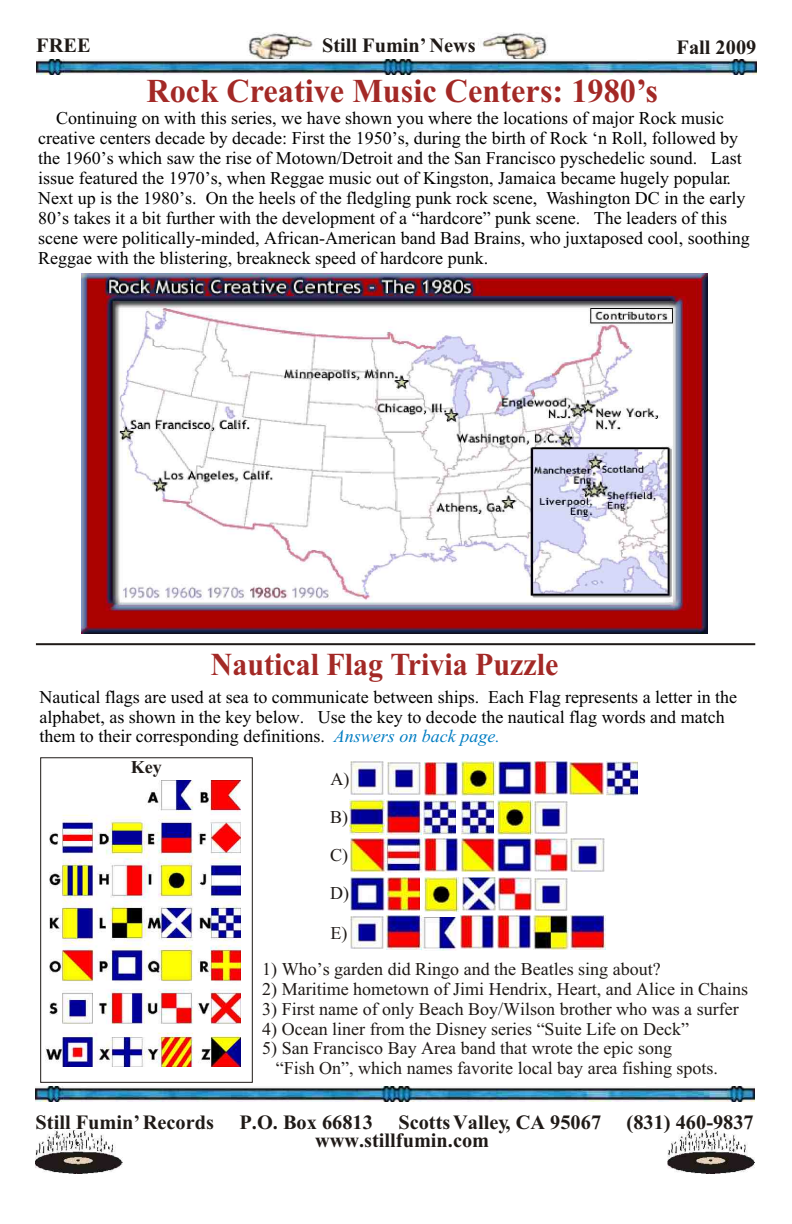
<style>
.page{position:relative;width:792px;height:1224px;background:#fff}
.page>*{position:absolute;margin:0;border:0;box-sizing:border-box;transform-origin:0 0}
.t1{font:700 33.4px "Times New Roman";color:#a32926}
.t2{font:700 32px "Times New Roman";color:#a32926;scale:.94 1}
.t3{font:700 20.4px "Times New Roman";color:#1f1a17}
.t4{font:18px/20px "Times New Roman";color:#000}
.t5{font:18px/20px "Times New Roman";color:#1f1a17}
.t6{font:700 18px "Times New Roman";color:#1f1a17}
.s1{font-style:italic;color:#007dc2}
</style>
<div class="page">
<img style="left:247px;top:32px;width:301px;height:28px">
<img style="left:37px;top:60px;width:719px;height:14px">
<img style="left:35px;top:1087px;width:719px;height:14px">
<img style="left:668px;top:1131px;width:87px;height:43px">
<img style="left:36px;top:1131px;width:87px;height:43px">
<img style="left:81px;top:273px;width:627px;height:361px">
<hr style="left:36px;top:643px;width:719px;height:2px;background:#1f1a17">
<img style="left:45px;top:781px;width:196px;height:286px">
<img style="left:386px;top:837px;width:36px;height:36px">
<img style="left:461px;top:838px;width:34px;height:33px">
<img style="left:351px;top:838px;width:33px;height:33px">
<img style="left:498px;top:838px;width:33px;height:33px">
<img style="left:571px;top:839px;width:33px;height:32px">
<img style="left:424px;top:838px;width:33px;height:33px">
<img style="left:534px;top:838px;width:33px;height:34px">
<img style="left:387px;top:916px;width:70px;height:35px">
<img style="left:570px;top:916px;width:35px;height:34px">
<img style="left:534px;top:916px;width:34px;height:33px">
<img style="left:350px;top:916px;width:34px;height:32px">
<img style="left:461px;top:916px;width:33px;height:33px">
<img style="left:498px;top:916px;width:33px;height:33px">
<img style="left:350px;top:799px;width:35px;height:36px">
<img style="left:387px;top:801px;width:34px;height:34px">
<img style="left:498px;top:800px;width:70px;height:34px">
<img style="left:424px;top:800px;width:31px;height:34px">
<img style="left:462px;top:800px;width:32px;height:34px">
<img style="left:461px;top:761px;width:35px;height:35px">
<img style="left:606px;top:762px;width:32px;height:34px">
<img style="left:570px;top:762px;width:33px;height:33px">
<img style="left:498px;top:762px;width:34px;height:33px">
<img style="left:350px;top:762px;width:34px;height:32px">
<img style="left:387px;top:762px;width:34px;height:33px">
<img style="left:535px;top:762px;width:33px;height:33px">
<img style="left:425px;top:762px;width:33px;height:33px">
<img style="left:424px;top:877px;width:35px;height:34px">
<img style="left:462px;top:878px;width:33px;height:32px">
<img style="left:351px;top:877px;width:33px;height:33px">
<img style="left:388px;top:877px;width:31px;height:33px">
<img style="left:534px;top:878px;width:34px;height:32px">
<img style="left:498px;top:877px;width:33px;height:34px">
<div style="left:40px;top:758px;width:213px;height:325px;border:1px solid #1f1a17"></div>
<p class="t3" style="left:36px;top:39px;width:56px">FREE</p>
<p class="t3" style="left:322px;top:38px;width:155px">Still Fumin’ News</p>
<p class="t3" style="left:677px;top:40px;width:81px">Fall 2009</p>
<h1 class="t1" style="left:146px;top:79px;width:513px">Rock Creative Music Centers: 1980’s</h1>
<p class="t4" style="left:38px;top:110px;width:713px;text-indent:18px">Continuing on with this series, we have shown you where the locations of major Rock music creative centers decade by decade: First the 1950’s, during the birth of Rock ‘n Roll, followed by the 1960’s which saw the rise of Motown/Detroit and the San Francisco pyschedelic sound. Last issue featured the 1970’s, when Reggae music out of Kingston, Jamaica became hugely popular.<br>Next up is the 1980’s. On the heels of the fledgling punk rock scene, Washington DC in the early 80’s takes it a bit further with the development of a “hardcore” punk scene. The leaders of this scene were politically-minded, African-American band Bad Brains, who juxtaposed cool, soothing Reggae with the blistering, breakneck speed of hardcore punk.</p>
<h2 class="t2" style="left:211px;top:653px;width:371px">Nautical Flag Trivia Puzzle</h2>
<p class="t4" style="left:39px;top:688px;width:699px">Nautical flags are used at sea to communicate between ships. Each Flag represents a letter in the alphabet, as shown in the key below. Use the key to decode the nautical flag words and match them to their corresponding definitions. <span class="s1">Answers on back page.</span></p>
<p class="t6" style="left:131px;top:761px;width:32px">Key</p>
<p class="t5" style="left:331px;top:771px;width:20px">A)</p>
<p class="t5" style="left:330px;top:809px;width:19px">B)</p>
<p class="t5" style="left:330px;top:847px;width:19px">C)</p>
<p class="t5" style="left:330px;top:885px;width:20px">D)</p>
<p class="t5" style="left:331px;top:924px;width:18px">E)</p>
<p class="t5" style="left:262px;top:960px;width:400px">1) Who’s garden did Ringo and the Beatles sing about?</p>
<p class="t5" style="left:262px;top:980px;width:487px">2) Maritime hometown of Jimi Hendrix, Heart, and Alice in Chains</p>
<p class="t5" style="left:262px;top:1000px;width:478px">3) First name of only Beach Boy/Wilson brother who was a surfer</p>
<p class="t5" style="left:262px;top:1020px;width:428px">4) Ocean liner from the Disney series “Suite Life on Deck”</p>
<p class="t5" style="left:276px;top:1040px;width:444px;text-indent:-14px">5) San Francisco Bay Area band that wrote the epic song<br>“Fish On”, which names favorite local bay area fishing spots.</p>
<p class="t3" style="left:36px;top:1115px;width:180px">Still Fumin’ Records</p>
<p class="t3" style="left:239px;top:1115px;width:135px">P.O. Box 66813</p>
<p class="t3" style="left:398px;top:1115px;width:204px">Scotts Valley, CA 95067</p>
<p class="t3" style="left:627px;top:1115px;width:129px">(831) 460-9837</p>
<p class="t3" style="left:315px;top:1133px;width:176px">www.stillfumin.com</p>
</div>
